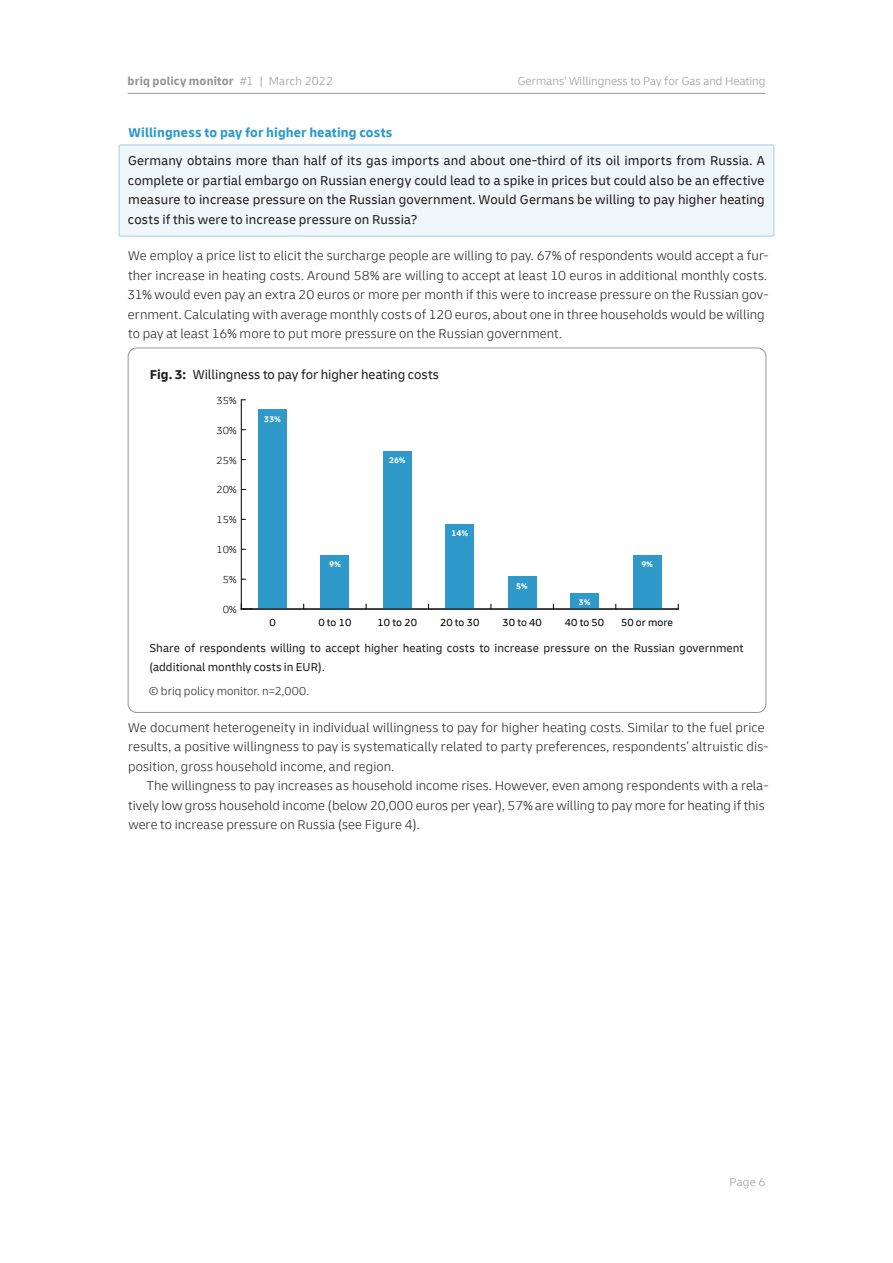
<style>
.page{position:relative;width:893px;height:1263px;background:#fff}
.page>*{position:absolute;margin:0;border:0;box-sizing:border-box;transform-origin:0 0}
.Fließtext{font:300 13.5px/19.5px "Delivery";letter-spacing:.005em;color:#231f20}
.Fließtext_Start{font:13.5px/19.5px "Delivery";letter-spacing:.01em;color:#231f20;text-align:justify}
.Abb_Überschrift{font:13.5px "Delivery";color:#231f20}
.t1{font:700 13.5px "Delivery";letter-spacing:.01em;color:#2b99ca}
.Abb_Unterschrift{font:12px/19.5px "Delivery";letter-spacing:.005em;color:#231f20}
.t2{font:300 12px "Delivery";color:#939598}
.t3{font:700 12px "Delivery";letter-spacing:.015em;color:#939598}
.Abb_Unterschrift_Cop{font:300 12px "Delivery";color:#231f20}
.t4{font:10.8px "Delivery";color:#000}
.t5{font:300 10.8px "Delivery";color:#000}
.t6{font:700 8.55px "Delivery";color:#fff}
.s1{font-weight:300}
.s2{font-weight:700}
</style>
<div class="page">
<hr style="left:128px;top:93px;width:637px;height:1px;background:#939598">
<div style="left:119px;top:145px;width:655px;height:91px;background:#eff7fa;border-radius:2px"></div>
<div style="left:119px;top:145px;width:655px;height:91px;border:1px solid #a1d0e3;border-radius:2px"></div>
<hr style="left:241px;top:400px;width:1px;height:209px;background:#000">
<svg style="left:241px;top:604px;width:11px;height:5px"></svg>
<div style="left:258px;top:410px;width:29px;height:199px;background:#2f9aca"></div>
<div style="left:321px;top:555px;width:28px;height:54px;background:#2f9aca"></div>
<div style="left:383px;top:451px;width:28px;height:158px;background:#2f9aca"></div>
<div style="left:446px;top:524px;width:28px;height:85px;background:#2f9aca"></div>
<div style="left:508px;top:577px;width:28px;height:32px;background:#2f9aca"></div>
<div style="left:571px;top:593px;width:28px;height:16px;background:#2f9aca"></div>
<div style="left:633px;top:555px;width:28px;height:54px;background:#2f9aca"></div>
<hr style="left:241px;top:609px;width:437px;height:1px;background:#000">
<p class="t3" style="left:128px;top:73px;width:207px">briq policy monitor <span class="s1">#1 | March 2022</span></p>
<p class="t2" style="left:518px;top:74px;width:249px">Germans’ Willingness to Pay for Gas and Heating</p>
<h2 class="t1" style="left:129px;top:124px;width:265px">Willingness to pay for higher heating costs</h2>
<p class="Fließtext_Start" style="left:128px;top:151px;width:639px">Germany obtains more than half of its gas imports and about one-third of its oil imports from Russia. A complete or partial embargo on Russian energy could lead to a spike in prices but could also be an effective measure to increase pressure on the Russian government. Would Germans be willing to pay higher heating costs if this were to increase pressure on Russia?</p>
<p class="Fließtext" style="left:127px;top:246px;width:643px">We employ a price list to elicit the surcharge people are willing to pay. 67% of respondents would accept a fur&shy;ther increase in heating costs. Around 58% are willing to accept at least 10 euros in additional monthly costs.<br>31% would even pay an extra 20 euros or more per month if this were to increase pressure on the Russian gov&shy;ernment. Calculating with average monthly costs of 120 euros, about one in three households would be willing to pay at least 16% more to put more pressure on the Russian government.</p>
<p class="Abb_Überschrift" style="left:150px;top:366px;width:291px"><span class="s2">Fig. 3:</span> Willingness to pay for higher heating costs</p>
<p class="t5" style="left:216px;top:394px;width:22px">35%</p>
<p class="t5" style="left:216px;top:424px;width:22px">30%</p>
<p class="t5" style="left:216px;top:454px;width:22px">25%</p>
<p class="t5" style="left:216px;top:483px;width:22px">20%</p>
<p class="t5" style="left:216px;top:513px;width:22px">15%</p>
<p class="t5" style="left:216px;top:543px;width:22px">10%</p>
<p class="t5" style="left:223px;top:573px;width:15px">5%</p>
<p class="t5" style="left:223px;top:603px;width:15px">0%</p>
<p class="t6" style="left:264px;top:414px;width:18px">33%</p>
<p class="t6" style="left:329px;top:558px;width:13px">9%</p>
<p class="t6" style="left:389px;top:455px;width:18px">26%</p>
<p class="t6" style="left:452px;top:528px;width:18px">14%</p>
<p class="t6" style="left:516px;top:580px;width:13px">5%</p>
<p class="t6" style="left:579px;top:596px;width:13px">3%</p>
<p class="t6" style="left:641px;top:559px;width:13px">9%</p>
<p class="t4" style="left:269px;top:616px;width:8px">0</p>
<p class="t4" style="left:318px;top:616px;width:35px">0 to 10</p>
<p class="t4" style="left:378px;top:616px;width:41px">10 to 20</p>
<p class="t4" style="left:440px;top:616px;width:41px">20 to 30</p>
<p class="t4" style="left:502px;top:616px;width:41px">30 to 40</p>
<p class="t4" style="left:565px;top:616px;width:41px">40 to 50</p>
<p class="t4" style="left:621px;top:616px;width:53px">50 or more</p>
<p class="Abb_Unterschrift" style="left:149px;top:638px;width:596px">Share of respondents willing to accept higher heating costs to increase pressure on the Russian government (additional monthly costs in EUR).</p>
<p class="Abb_Unterschrift_Cop" style="left:149px;top:684px;width:162px">© briq policy monitor. n=2,000.</p>
<p class="Fließtext" style="left:128px;top:717px;width:642px">We document heterogeneity in individual willingness to pay for higher heating costs. Similar to the fuel price results, a positive willingness to pay is systematically related to party preferences, respondents’ altruistic dis&shy;position, gross household income, and region.</p>
<p class="Fließtext" style="left:128px;top:776px;width:642px;text-indent:18px">The willingness to pay increases as household income rises. However, even among respondents with a rela&shy;tively low gross household income (below 20,000 euros per year), 57% are willing to pay more for heating if this were to increase pressure on Russia (see Figure 4).</p>
<p class="t2" style="left:729px;top:1175px;width:37px">Page 6</p>
</div>
